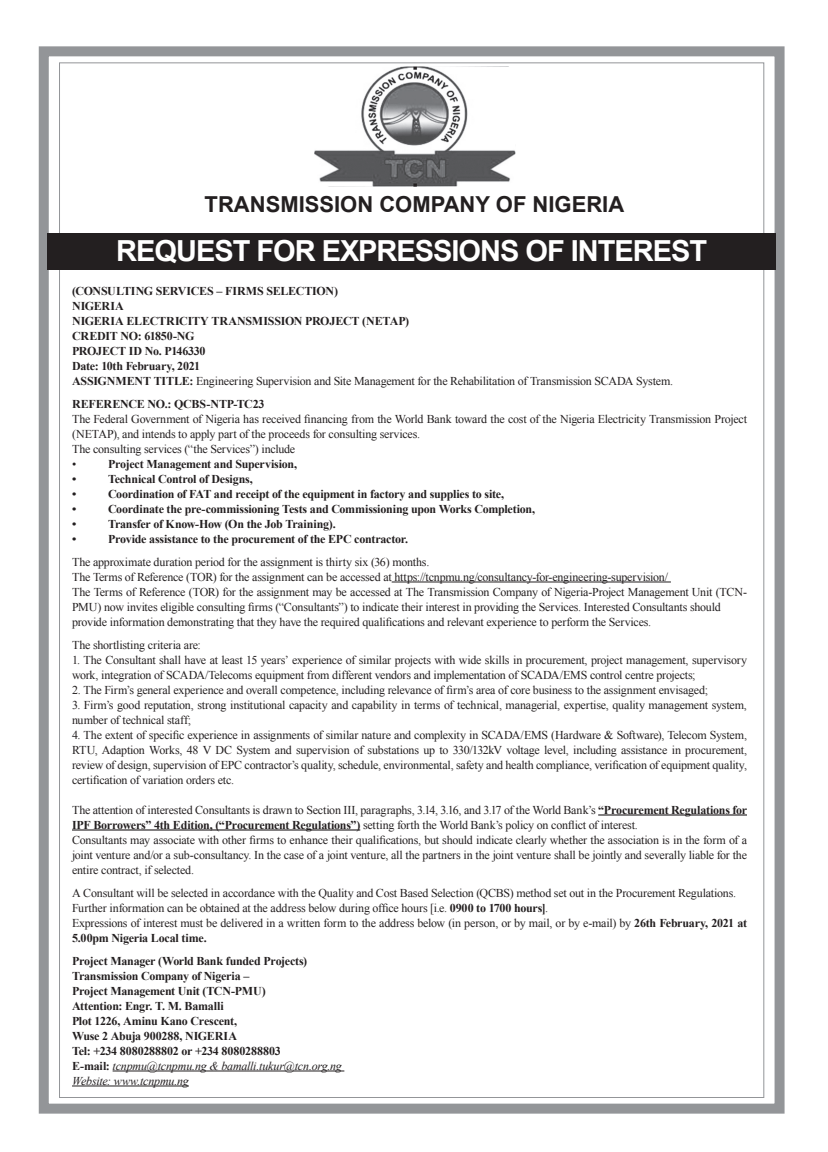
<style>
.page{position:relative;width:828px;height:1152px;background:#fff}
.page>*{position:absolute;margin:0;border:0;box-sizing:border-box;transform-origin:0 0}
.t1{font:700 29px "Arial";letter-spacing:-.035em;color:#fff}
.t2{font:700 22px "Arial";color:#231f20}
.t3{font:12px/15px "Times New Roman";letter-spacing:-.015em;color:#231f20}
.t4{font:700 12px/15px "Times New Roman";letter-spacing:-.02em;color:#231f20}
.s1{font-weight:400}
.s2{font-weight:700}
.s3{font-weight:400;font-style:italic}
</style>
<div class="page">
<div style="left:39px;top:46px;width:746px;height:1068px;border:10px solid #939598"></div>
<hr style="left:392px;top:582px;width:279px;height:1px;background:#231f20">
<hr style="left:598px;top:814px;width:149px;height:2px;background:#231f20">
<hr style="left:72px;top:829px;width:288px;height:2px;background:#231f20">
<hr style="left:113px;top:1071px;width:231px;height:1px;background:#231f20">
<hr style="left:72px;top:1086px;width:117px;height:1px;background:#231f20">
<img style="left:315px;top:67px;width:200px;height:120px">
<div style="left:47px;top:233px;width:729px;height:37px;background:#231f20"></div>
<h2 class="t2" style="left:205px;top:189px;width:421px">TRANSMISSION COMPANY OF NIGERIA</h2>
<h1 class="t1" style="left:116px;top:231px;width:592px">REQUEST FOR EXPRESSIONS OF INTEREST</h1>
<p class="t4" style="left:72px;top:283px;width:603px">(CONSULTING SERVICES – FIRMS SELECTION)<br>NIGERIA<br>NIGERIA ELECTRICITY TRANSMISSION PROJECT (NETAP)<br>CREDIT NO: 61850-NG<br>PROJECT ID No. P146330<br>Date: 10th February, 2021<br>ASSIGNMENT TITLE: <span class="s1">Engineering Supervision and Site Management for the Rehabilitation of Transmission SCADA System.</span></p>
<p class="t4" style="left:72px;top:396px;width:194px">REFERENCE NO.: QCBS-NTP-TC23</p>
<p class="t3" style="left:72px;top:411px;width:677px">The Federal Government of Nigeria has received financing from the World Bank toward the cost of the Nigeria Electricity Transmission Project (NETAP), and intends to apply part of the proceeds for consulting services.<br>The consulting services (“the Services”) include<br>•</p>
<p class="t4" style="left:108px;top:456px;width:191px">Project Management and Supervision,</p>
<p class="t4" style="left:72px;top:471px;width:6px">•</p>
<p class="t4" style="left:108px;top:471px;width:146px">Technical Control of Designs,</p>
<p class="t4" style="left:72px;top:486px;width:6px">•</p>
<p class="t4" style="left:108px;top:486px;width:398px">Coordination of FAT and receipt of the equipment in factory and supplies to site,</p>
<p class="t4" style="left:72px;top:501px;width:6px">•</p>
<p class="t4" style="left:108px;top:501px;width:429px">Coordinate the pre-commissioning Tests and Commissioning upon Works Completion,</p>
<p class="t4" style="left:72px;top:516px;width:6px">•</p>
<p class="t4" style="left:108px;top:516px;width:229px">Transfer of Know-How (On the Job Training).</p>
<p class="t4" style="left:72px;top:531px;width:6px">•</p>
<p class="t4" style="left:108px;top:531px;width:302px">Provide assistance to the procurement of the EPC contractor.</p>
<p class="t3" style="left:72px;top:554px;width:677px">The approximate duration period for the assignment is thirty six (36) months.<br>The Terms of Reference (TOR) for the assignment can be accessed at https://tcnpmu.ng/consultancy-for-engineering-supervision/<br>The Terms of Reference (TOR) for the assignment may be accessed at The Transmission Company of Nigeria-Project Management Unit (TCN-PMU) now invites eligible consulting firms (“Consultants”) to indicate their interest in providing the Services. Interested Consultants should provide information demonstrating that they have the required qualifications and relevant experience to perform the Services.</p>
<p class="t3" style="left:72px;top:637px;width:130px">The shortlisting criteria are:</p>
<p class="t3" style="left:72px;top:652px;width:677px">1. The Consultant shall have at least 15 years’ experience of similar projects with wide skills in procurement, project management, supervisory work, integration of SCADA/Telecoms equipment from different vendors and implementation of SCADA/EMS control centre projects;</p>
<p class="t3" style="left:72px;top:682px;width:638px">2. The Firm’s general experience and overall competence, including relevance of firm’s area of core business to the assignment envisaged;</p>
<p class="t3" style="left:72px;top:697px;width:676px">3. Firm’s good reputation, strong institutional capacity and capability in terms of technical, managerial, expertise, quality management system, number of technical staff;</p>
<p class="t3" style="left:72px;top:727px;width:677px;text-align:justify">4. The extent of specific experience in assignments of similar nature and complexity in SCADA/EMS (Hardware &amp; Software), Telecom System, RTU, Adaption Works, 48 V DC System and supervision of substations up to 330/132kV voltage level, including assistance in procurement, review of design, supervision of EPC contractor’s quality, schedule, environmental, safety and health compliance, verification of equipment quality, certification of variation orders etc.</p>
<p class="t3" style="left:72px;top:802px;width:677px">The attention of interested Consultants is drawn to Section III, paragraphs, 3.14, 3.16, and 3.17 of the World Bank’s <span class="s2">“Procurement Regulations for IPF Borrowers” 4th Edition, (“Procurement Regulations”)</span> setting forth the World Bank’s policy on conflict of interest.<br>Consultants may associate with other firms to enhance their qualifications, but should indicate clearly whether the association is in the form of a joint venture and/or a sub-consultancy. In the case of a joint venture, all the partners in the joint venture shall be jointly and severally liable for the entire contract, if selected.</p>
<p class="t3" style="left:72px;top:885px;width:677px">A Consultant will be selected in accordance with the Quality and Cost Based Selection (QCBS) method set out in the Procurement Regulations.<br>Further information can be obtained at the address below during office hours [i.e. <span class="s2">0900 to 1700 hours]</span>.<br>Expressions of interest must be delivered in a written form to the address below (in person, or by mail, or by e-mail) by <span class="s2">26th February, 2021 at 5.00pm Nigeria Local time.</span></p>
<p class="t4" style="left:72px;top:953px;width:271px">Project Manager (World Bank funded Projects)<br>Transmission Company of Nigeria –<br>Project Management Unit (TCN-PMU)<br>Attention: Engr. T. M. Bamalli<br>Plot 1226, Aminu Kano Crescent,<br>Wuse 2 Abuja 900288, NIGERIA<br>Tel: +234 8080288802 or +234 8080288803<br>E-mail: <span class="s3">tcnpmu@tcnpmu.ng &amp; bamalli.tukur@tcn.org.ng Website: www.tcnpmu.ng</span></p>
</div>
